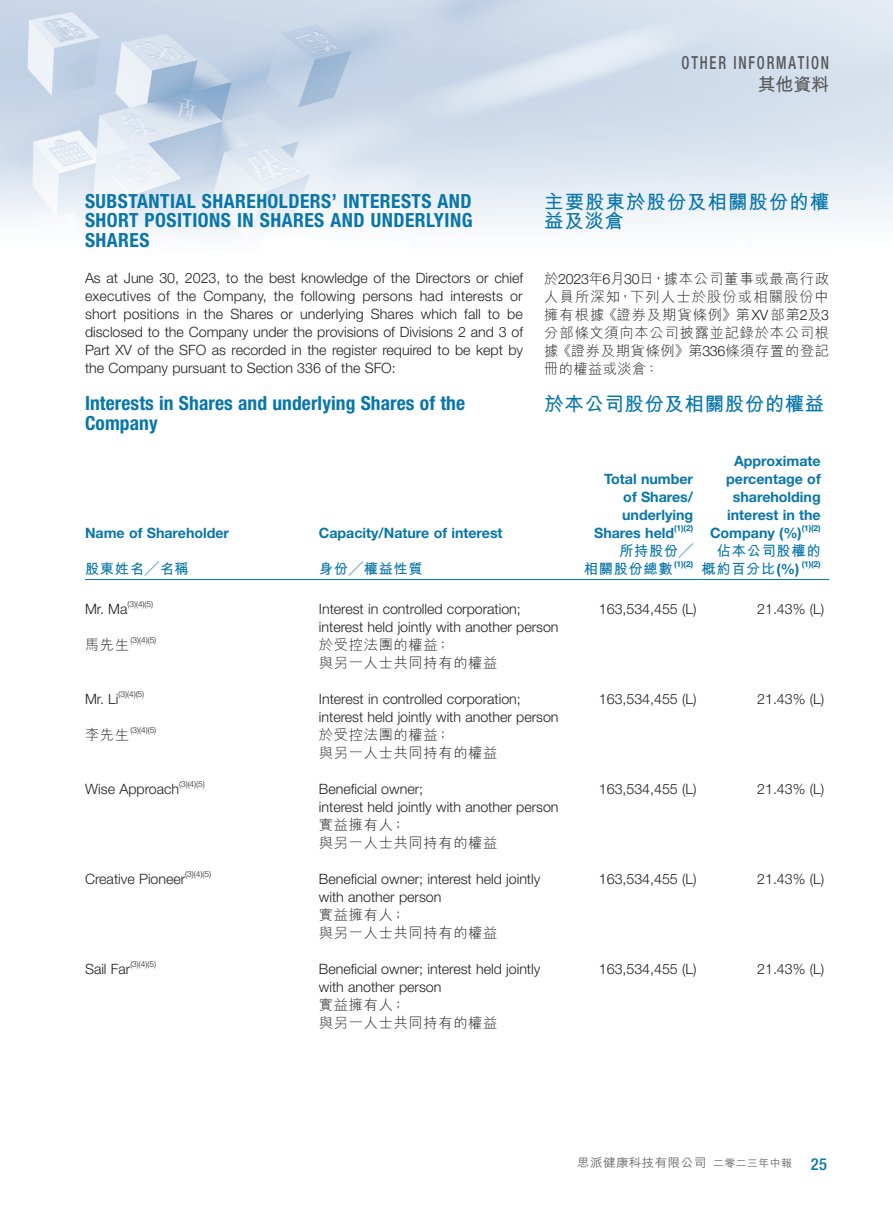
<style>
.page{position:relative;width:893px;height:1212px;background:#fff}
.page>*{position:absolute;margin:0;border:0;box-sizing:border-box;transform-origin:0 0}
.t1{font:700 condensed 19.5px/19.5px "Helvetica Neue LT Std";letter-spacing:.005em;color:#0876aa;text-align:justify}
.t2{font:700 19.5px/19.5px "M Hei HK";letter-spacing:.03em;color:#0876aa}
.t3{font:500 condensed 18px "Helvetica Neue LT Std";letter-spacing:.125em;color:#57585a;scale:.8 1}
.t4{font:700 18px "M Hei HK";color:#57585a}
.t5{font:300 14.25px/18px "Helvetica Neue LT Std";color:#231f20}
.t6{font:300 14.25px/18px "M Hei HK";letter-spacing:.05em;color:#231f20}
.t7{font:700 14.25px "Helvetica Neue LT Std";color:#0876aa}
.t8{font:700 14.25px/18px "M Hei HK";letter-spacing:.05em;color:#0876aa}
.t9{font:500 12px "M Hei HK";letter-spacing:.03em;color:#6c6d70;scale:1.05 1}
.t10{font:300 8.25px "Helvetica Neue LT Std";color:#231f20}
.t11{font:700 8.25px "Helvetica Neue LT Std";color:#0876aa}
.s1{font-family:"Helvetica Neue LT Std"}
.s2{font-size:10.5px}
.s3{font-family:"Helvetica Neue LT Std";font-stretch:condensed;font-size:16.5px;color:#0876aa}
</style>
<div class="page">
<img style="left:0;top:0;width:893px;height:581px">
<hr style="left:85px;top:579px;width:234px;height:1px;background:#0876aa">
<hr style="left:319px;top:579px;width:255px;height:1px;background:#0876aa">
<hr style="left:574px;top:579px;width:128px;height:1px;background:#0876aa">
<hr style="left:702px;top:579px;width:127px;height:1px;background:#0876aa">
<p class="t3" style="left:682px;top:52px;width:186px">OTHER INFORMATION</p>
<p class="t4" style="left:758px;top:72px;width:73px">其他資料</p>
<h1 class="t1" style="left:85px;top:191px;width:389px">SUBSTANTIAL SHAREHOLDERS’ INTERESTS AND SHORT POSITIONS IN SHARES AND UNDERLYING SHARES</h1>
<p class="t5" style="left:85px;top:268px;width:440px;text-align:justify">As at June 30, 2023, to the best knowledge of the Directors or chief executives of the Company, the following persons had interests or short positions in the Shares or underlying Shares which fall to be disclosed to the Company under the provisions of Divisions 2 and 3 of Part XV of the SFO as recorded in the register required to be kept by the Company pursuant to Section 336 of the SFO:</p>
<h1 class="t1" style="left:85px;top:393px;width:382px">Interests in Shares and underlying Shares of the<br>Company</h1>
<p class="t7" style="left:85px;top:524px;width:146px">Name of Shareholder</p>
<p class="t7" style="left:319px;top:524px;width:185px">Capacity/Nature of interest</p>
<p class="t8" style="left:85px;top:558px;width:105px">股東姓名╱名稱</p>
<p class="t8" style="left:319px;top:558px;width:105px">身份╱權益性質</p>
<h1 class="t2" style="left:544px;top:190px;width:286px">主要股東於股份及相關股份的權益及淡倉</h1>
<p class="t6" style="left:544px;top:269px;width:286px;text-align:justify">於<span class="s1">2023</span>年<span class="s1">6</span>月<span class="s1">30</span>日，據本公司董事或最高行政人員所深知，下列人士於股份或相關股份中擁有根據《證券及期貨條例》第<span class="s1">XV</span>部第<span class="s1">2</span>及<span class="s1">3</span>分部條文須向本公司披露並記錄於本公司根據《證券及期貨條例》第<span class="s1">336</span>條須存置的登記冊的權益或淡倉：</p>
<h1 class="t2" style="left:544px;top:393px;width:282px">於本公司股份及相關股份的權益</h1>
<p class="t7" style="left:604px;top:470px;width:90px">Total number</p>
<p class="t7" style="left:623px;top:488px;width:71px">of Shares/</p>
<p class="t7" style="left:622px;top:506px;width:72px">underlying</p>
<p class="t7" style="left:594px;top:524px;width:82px">Shares held</p>
<p class="t11" style="left:674px;top:522px;width:20px">(1)(2)</p>
<p class="t8" style="left:584px;top:540px;width:111px;text-indent:35px">所持股份╱相關股份總數</p>
<p class="t11" style="left:674px;top:558px;width:20px">(1)(2)</p>
<p class="t7" style="left:734px;top:452px;width:88px">Approximate</p>
<p class="t7" style="left:726px;top:470px;width:96px">percentage of</p>
<p class="t7" style="left:733px;top:488px;width:89px">shareholding</p>
<p class="t7" style="left:727px;top:506px;width:95px">interest in the</p>
<p class="t7" style="left:710px;top:524px;width:93px">Company (%)</p>
<p class="t11" style="left:802px;top:522px;width:20px">(1)(2)</p>
<p class="t8" style="left:702px;top:540px;width:121px;text-indent:15px">佔本公司股權的概約百分比<span class="s1">(%)</span></p>
<p class="t11" style="left:802px;top:558px;width:20px">(1)(2)</p>
<p class="t5" style="left:85px;top:600px;width:44px">Mr. Ma</p>
<p class="t10" style="left:127px;top:599px;width:27px">(3)(4)(5)</p>
<p class="t5" style="left:319px;top:600px;width:241px">Interest in controlled corporation; interest held jointly with another person</p>
<p class="t5" style="left:599px;top:600px;width:99px">163,534,455 (L)</p>
<p class="t5" style="left:757px;top:600px;width:68px">21.43% (L)</p>
<p class="t6" style="left:85px;top:636px;width:46px">馬先生</p>
<p class="t10" style="left:131px;top:635px;width:27px">(3)(4)(5)</p>
<p class="t6" style="left:319px;top:636px;width:180px">於受控法團的權益；<br>與另一人士共同持有的權益</p>
<p class="t5" style="left:85px;top:690px;width:35px">Mr. Li</p>
<p class="t10" style="left:119px;top:689px;width:27px">(3)(4)(5)</p>
<p class="t5" style="left:319px;top:690px;width:241px">Interest in controlled corporation; interest held jointly with another person</p>
<p class="t5" style="left:599px;top:690px;width:99px">163,534,455 (L)</p>
<p class="t5" style="left:757px;top:690px;width:68px">21.43% (L)</p>
<p class="t6" style="left:85px;top:726px;width:46px">李先生</p>
<p class="t10" style="left:131px;top:725px;width:27px">(3)(4)(5)</p>
<p class="t6" style="left:319px;top:726px;width:180px">於受控法團的權益；<br>與另一人士共同持有的權益</p>
<p class="t5" style="left:85px;top:780px;width:96px">Wise Approach</p>
<p class="t10" style="left:179px;top:779px;width:27px">(3)(4)(5)</p>
<p class="t5" style="left:319px;top:780px;width:241px">Beneficial owner;<br>interest held jointly with another person</p>
<p class="t5" style="left:599px;top:780px;width:99px">163,534,455 (L)</p>
<p class="t5" style="left:757px;top:780px;width:68px">21.43% (L)</p>
<p class="t6" style="left:319px;top:816px;width:180px">實益擁有人；<br>與另一人士共同持有的權益</p>
<p class="t5" style="left:85px;top:870px;width:102px">Creative Pioneer</p>
<p class="t10" style="left:185px;top:869px;width:27px">(3)(4)(5)</p>
<p class="t5" style="left:319px;top:870px;width:223px">Beneficial owner; interest held jointly with another person</p>
<p class="t5" style="left:599px;top:870px;width:99px">163,534,455 (L)</p>
<p class="t5" style="left:757px;top:870px;width:68px">21.43% (L)</p>
<p class="t6" style="left:319px;top:906px;width:180px">實益擁有人；<br>與另一人士共同持有的權益</p>
<p class="t5" style="left:85px;top:960px;width:47px">Sail Far</p>
<p class="t10" style="left:130px;top:959px;width:27px">(3)(4)(5)</p>
<p class="t5" style="left:319px;top:960px;width:223px">Beneficial owner; interest held jointly with another person</p>
<p class="t5" style="left:599px;top:960px;width:99px">163,534,455 (L)</p>
<p class="t5" style="left:757px;top:960px;width:68px">21.43% (L)</p>
<p class="t6" style="left:319px;top:996px;width:180px">實益擁有人；<br>與另一人士共同持有的權益</p>
<p class="t9" style="left:577px;top:1154px;width:240px">思派健康科技有限公司 <span class="s2">二零二三年中報</span> <span class="s3">25</span></p>
</div>
